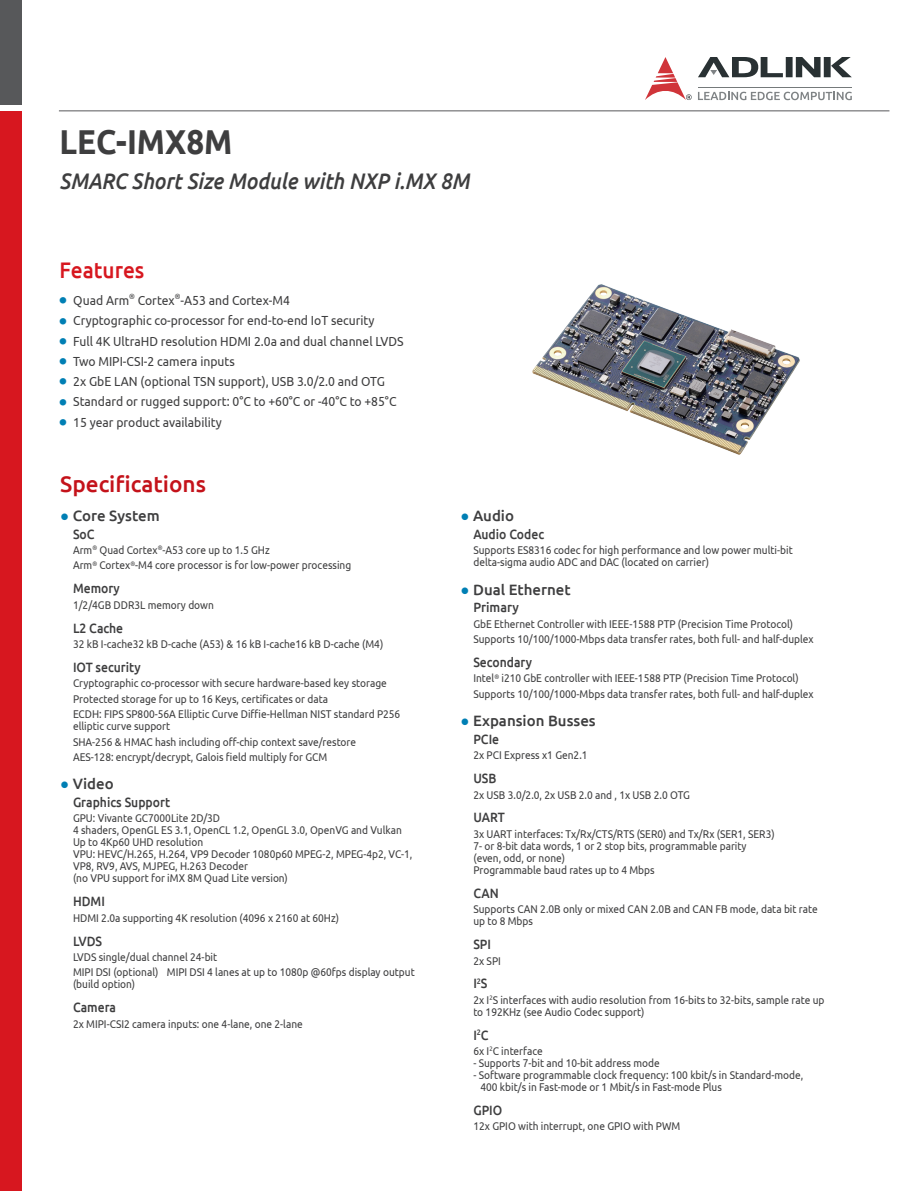
<style>
.page{position:relative;width:915px;height:1191px;background:#fff}
.page>*{position:absolute;margin:0;border:0;box-sizing:border-box;transform-origin:0 0}
.t1{font:700 34.5px "Ubuntu";color:#3e3e3f;scale:.91 1}
.t2{font:italic 500 22.5px "Ubuntu";color:#3e3e3f;scale:.91 1}
.Catch_B{font:500 22.5px "Ubuntu";color:#c4121a}
.t3{font:500 22.5px "Ubuntu";color:#d7171f;scale:.93 1}
.Catch_R{font:500 15px "Ubuntu";color:#3e3e3f}
.Text_B{font:500 13.5px "Ubuntu";color:#3e3e3f;scale:.9 1}
.Text_B-2{font:500 13.5px "Ubuntu";color:#3e3e3f;scale:.92 1}
.t4{font:13.2px "Ubuntu";color:#3e3e3f;scale:.92 1}
.Text_B-3{font:11.25px/12px "Ubuntu";color:#3e3e3f;scale:.9 1}
.t5{font:7.65px "Ubuntu";color:#3e3e3f;scale:.92 1}
.s1{font-family:"Adobe Ming Std";font-weight:300;font-size:7.2px;color:#007fb4}
.s2{font-family:"Trebuchet MS";font-weight:400;color:#007fb4}
</style>
<div class="page">
<div style="left:0;top:111px;width:21px;height:1080px;background:#d7171f"></div>
<div style="left:0;top:0;width:21px;height:104px;background:#57585a"></div>
<hr style="left:59px;top:110px;width:830px;height:1px;background:#57585a">
<img style="left:532px;top:284px;width:268px;height:171px">
<svg style="left:698px;top:92px;width:153px;height:8px"></svg>
<svg style="left:698px;top:57px;width:153px;height:20px"></svg>
<hr style="left:697px;top:87px;width:154px;height:1px;background:#757a7b">
<svg style="left:645px;top:57px;width:46px;height:43px"></svg>
<p class="t1" style="left:60px;top:120px;width:191px">LEC-IMX8M</p>
<p class="t2" style="left:60px;top:168px;width:452px">SMARC Short Size Module with NXP i.MX 8M</p>
<p class="t3" style="left:60px;top:255px;width:93px">Features</p>
<p class="t4" style="left:60px;top:292px;width:77px"><span class="s1">●</span> Quad Arm</p>
<p class="t5" style="left:129px;top:291px;width:8px">®</p>
<p class="t4" style="left:138px;top:292px;width:167px">Cortex -A53 and Cortex-M4</p>
<p class="t5" style="left:175px;top:291px;width:8px">®</p>
<p class="t4" style="left:60px;top:313px;width:344px"><span class="s1">●</span> Cryptographic co-processor for end-to-end IoT security</p>
<p class="t4" style="left:60px;top:333px;width:375px"><span class="s1">●</span> Full 4K UltraHD resolution HDMI 2.0a and dual channel LVDS</p>
<p class="t4" style="left:60px;top:353px;width:192px"><span class="s1">●</span> Two MIPI-CSI-2 camera inputs</p>
<p class="t4" style="left:60px;top:373px;width:355px"><span class="s1">●</span> 2x GbE LAN (optional TSN support), USB 3.0/2.0 and OTG</p>
<p class="t4" style="left:60px;top:394px;width:367px"><span class="s1">●</span> Standard or rugged support: 0°C to +60°C or -40°C to +85°C</p>
<p class="t4" style="left:60px;top:414px;width:178px"><span class="s1">●</span> 15 year product availability</p>
<p class="Catch_B" style="left:60px;top:469px;width:147px">Specifications</p>
<p class="Catch_R" style="left:60px;top:506px;width:101px"><span class="s2">●</span> Core System</p>
<p class="Text_B" style="left:73px;top:525px;width:25px">SoC</p>
<p class="Text_B-3" style="left:73px;top:543px;width:220px">Arm<sup>®</sup> Quad Cortex<sup>®</sup>-A53 core up to 1.5 GHz</p>
<p class="Text_B-3" style="left:73px;top:559px;width:310px">Arm<sup>®</sup> Cortex<sup>®</sup>-M4 core processor is for low-power processing</p>
<p class="Text_B" style="left:73px;top:580px;width:54px">Memory</p>
<p class="Text_B-3" style="left:73px;top:598px;width:158px">1/2/4GB DDR3L memory down</p>
<p class="Text_B" style="left:73px;top:619px;width:57px">L2 Cache</p>
<p class="Text_B-3" style="left:73px;top:637px;width:346px">32 kB I-cache32 kB D-cache (A53) &amp; 16 kB I-cache16 kB D-cache (M4)</p>
<p class="Text_B" style="left:73px;top:658px;width:77px">IOT security</p>
<p class="Text_B-3" style="left:73px;top:677px;width:350px">Cryptographic co-processor with secure hardware-based key storage</p>
<p class="Text_B-3" style="left:73px;top:692px;width:285px">Protected storage for up to 16 Keys, certificates or data</p>
<p class="Text_B-3" style="left:73px;top:708px;width:365px">ECDH: FIPS SP800-56A Elliptic Curve Diffie-Hellman NIST standard P256 elliptic curve support</p>
<p class="Text_B-3" style="left:73px;top:735px;width:316px">SHA-256 &amp; HMAC hash including off-chip context save/restore</p>
<p class="Text_B-3" style="left:73px;top:750px;width:284px">AES-128: encrypt/decrypt, Galois field multiply for GCM</p>
<p class="Catch_R" style="left:60px;top:774px;width:55px"><span class="s2">●</span> Video</p>
<p class="Text_B" style="left:73px;top:793px;width:109px">Graphics Support</p>
<p class="Text_B-3" style="left:73px;top:812px;width:378px">GPU: Vivante GC7000Lite 2D/3D<br>4 shaders, OpenGL ES 3.1, OpenCL 1.2, OpenGL 3.0, OpenVG and Vulkan Up to 4Kp60 UHD resolution<br>VPU: HEVC/H.265, H.264, VP9 Decoder 1080p60 MPEG-2, MPEG-4p2, VC-1, VP8, RV9, AVS, MJPEG, H.263 Decoder<br>(no VPU support for iMX 8M Quad Lite version)</p>
<p class="Text_B" style="left:73px;top:893px;width:37px">HDMI</p>
<p class="Text_B-3" style="left:73px;top:911px;width:297px">HDMI 2.0a supporting 4K resolution (4096 x 2160 at 60Hz)</p>
<p class="Text_B" style="left:73px;top:932px;width:34px">LVDS</p>
<p class="Text_B-3" style="left:73px;top:950px;width:162px">LVDS single/dual channel 24-bit</p>
<p class="Text_B-3" style="left:73px;top:966px;width:381px">MIPI DSI (optional) MIPI DSI 4 lanes at up to 1080p @60fps display output (build option)</p>
<p class="Text_B" style="left:73px;top:999px;width:49px">Camera</p>
<p class="Text_B-3" style="left:73px;top:1017px;width:257px">2x MIPI-CSI2 camera inputs: one 4-lane, one 2-lane</p>
<p class="Catch_R" style="left:460px;top:506px;width:55px"><span class="s2">●</span> Audio</p>
<p class="Text_B" style="left:473px;top:525px;width:80px">Audio Codec</p>
<p class="Text_B-3" style="left:473px;top:544px;width:356px">Supports ES8316 codec for high performance and low power multi-bit delta-sigma audio ADC and DAC (located on carrier)</p>
<p class="Catch_R" style="left:460px;top:580px;width:111px"><span class="s2">●</span> Dual Ethernet</p>
<p class="Text_B-2" style="left:473px;top:599px;width:51px">Primary</p>
<p class="Text_B-3" style="left:473px;top:617px;width:356px">GbE Ethernet Controller with IEEE-1588 PTP (Precision Time Protocol)</p>
<p class="Text_B-3" style="left:473px;top:632px;width:379px">Supports 10/100/1000-Mbps data transfer rates, both full- and half-duplex</p>
<p class="Text_B" style="left:473px;top:653px;width:67px">Secondary</p>
<p class="Text_B-3" style="left:473px;top:672px;width:363px">Intel<sup>®</sup> i210 GbE controller with IEEE-1588 PTP (Precision Time Protocol)</p>
<p class="Text_B-3" style="left:473px;top:687px;width:379px">Supports 10/100/1000-Mbps data transfer rates, both full- and half-duplex</p>
<p class="Catch_R" style="left:460px;top:711px;width:137px"><span class="s2">●</span> Expansion Busses</p>
<p class="Text_B" style="left:473px;top:730px;width:30px">PCIe</p>
<p class="Text_B-3" style="left:473px;top:749px;width:128px">2x PCI Express x1 Gen2.1</p>
<p class="Text_B" style="left:473px;top:769px;width:27px">USB</p>
<p class="Text_B-3" style="left:473px;top:788px;width:242px">2x USB 3.0/2.0, 2x USB 2.0 and , 1x USB 2.0 OTG</p>
<p class="Text_B" style="left:473px;top:809px;width:37px">UART</p>
<p class="Text_B-3" style="left:473px;top:827px;width:336px">3x UART interfaces: Tx/Rx/CTS/RTS (SER0) and Tx/Rx (SER1, SER3)<br>7- or 8-bit data words, 1 or 2 stop bits, programmable parity (even, odd, or none)<br>Programmable baud rates up to 4 Mbps</p>
<p class="Text_B" style="left:473px;top:884px;width:30px">CAN</p>
<p class="Text_B-3" style="left:473px;top:902px;width:384px">Supports CAN 2.0B only or mixed CAN 2.0B and CAN FB mode, data bit rate up to 8 Mbps</p>
<p class="Text_B" style="left:473px;top:935px;width:21px">SPI</p>
<p class="Text_B-3" style="left:473px;top:954px;width:32px">2x SPI</p>
<p class="Text_B" style="left:473px;top:975px;width:17px">I<sup>2</sup>S</p>
<p class="Text_B-3" style="left:473px;top:993px;width:391px">2x I<sup>2</sup>S interfaces with audio resolution from 16-bits to 32-bits, sample rate up to 192KHz (see Audio Codec support)</p>
<p class="Text_B" style="left:473px;top:1026px;width:19px">I<sup>2</sup>C</p>
<p class="Text_B-3" style="left:473px;top:1044px;width:79px">6x I<sup>2</sup>C interface</p>
<p class="Text_B-3" style="left:473px;top:1056px;width:208px">- Supports 7-bit and 10-bit address mode</p>
<p class="Text_B-3" style="left:480px;top:1068px;width:360px;text-indent:-7px">- Software programmable clock frequency: 100 kbit/s in Standard-mode,<br>400 kbit/s in Fast-mode or 1 Mbit/s in Fast-mode Plus</p>
<p class="Text_B" style="left:473px;top:1101px;width:34px">GPIO</p>
<p class="Text_B-3" style="left:473px;top:1120px;width:231px">12x GPIO with interrupt, one GPIO with PWM</p>
</div>
